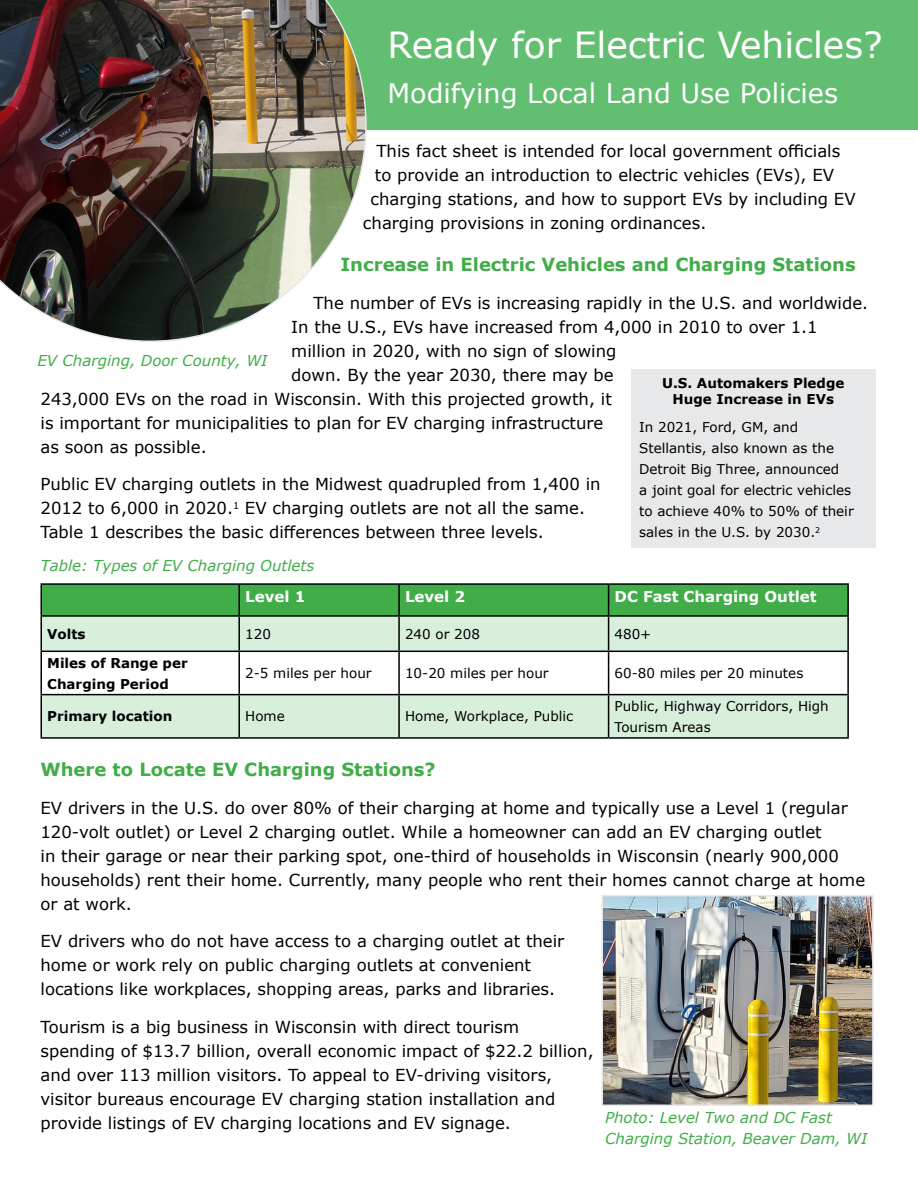
<style>
.page{position:relative;width:918px;height:1188px;background:#fff}
.page>*{position:absolute;margin:0;border:0;box-sizing:border-box;transform-origin:0 0}
.t1{font:36px "Verdana";color:#fff}
.t2{font:27px "Verdana";color:#fff}
.t3{font:700 18px "Verdana";color:#41ad49}
.t4{font:16.5px/24px "Verdana";color:#000}
.t5{font:italic 15px/21px "Verdana";color:#41ad49}
.t6{font:700 15px "Verdana";color:#fff}
.t7{font:13.5px/21px "Verdana";color:#000}
.t8{font:700 13.5px/21px "Verdana";color:#000}
</style>
<div class="page">
<div style="left:0;top:0;width:918px;height:130px;background:#62be71"></div>
<div style="left:42px;top:585px;width:805px;height:30px;background:#41ad49"></div>
<svg style="left:42px;top:617px;width:805px;height:120px;fill:#d8efdc"></svg>
<hr style="left:40px;top:583px;width:199px;height:2px;background:#000">
<hr style="left:40px;top:585px;width:2px;height:30px;background:#000">
<hr style="left:239px;top:583px;width:160px;height:2px;background:#000">
<hr style="left:238px;top:585px;width:2px;height:30px;background:#000">
<hr style="left:399px;top:583px;width:210px;height:2px;background:#000">
<hr style="left:398px;top:585px;width:2px;height:30px;background:#000">
<hr style="left:609px;top:583px;width:240px;height:2px;background:#000">
<hr style="left:608px;top:585px;width:1px;height:30px;background:#000">
<hr style="left:847px;top:585px;width:2px;height:30px;background:#000">
<hr style="left:40px;top:615px;width:199px;height:2px;background:#000">
<hr style="left:40px;top:617px;width:2px;height:34px;background:#000">
<hr style="left:239px;top:615px;width:160px;height:2px;background:#000">
<hr style="left:238px;top:617px;width:2px;height:34px;background:#000">
<hr style="left:399px;top:615px;width:210px;height:2px;background:#000">
<hr style="left:398px;top:617px;width:2px;height:34px;background:#000">
<hr style="left:609px;top:615px;width:240px;height:2px;background:#000">
<hr style="left:608px;top:617px;width:1px;height:34px;background:#000">
<hr style="left:847px;top:617px;width:2px;height:34px;background:#000">
<hr style="left:40px;top:651px;width:199px;height:1px;background:#000">
<hr style="left:40px;top:652px;width:2px;height:42px;background:#000">
<hr style="left:239px;top:651px;width:160px;height:1px;background:#000">
<hr style="left:238px;top:652px;width:2px;height:42px;background:#000">
<hr style="left:399px;top:651px;width:210px;height:1px;background:#000">
<hr style="left:398px;top:652px;width:2px;height:42px;background:#000">
<hr style="left:609px;top:651px;width:240px;height:1px;background:#000">
<hr style="left:608px;top:652px;width:1px;height:42px;background:#000">
<hr style="left:847px;top:652px;width:2px;height:42px;background:#000">
<hr style="left:40px;top:694px;width:199px;height:1px;background:#000">
<hr style="left:40px;top:695px;width:2px;height:42px;background:#000">
<hr style="left:239px;top:694px;width:160px;height:1px;background:#000">
<hr style="left:238px;top:695px;width:2px;height:42px;background:#000">
<hr style="left:399px;top:694px;width:210px;height:1px;background:#000">
<hr style="left:398px;top:695px;width:2px;height:42px;background:#000">
<hr style="left:609px;top:694px;width:240px;height:1px;background:#000">
<hr style="left:608px;top:695px;width:1px;height:42px;background:#000">
<hr style="left:847px;top:695px;width:2px;height:42px;background:#000">
<hr style="left:40px;top:737px;width:199px;height:2px;background:#000">
<hr style="left:239px;top:737px;width:160px;height:2px;background:#000">
<hr style="left:399px;top:737px;width:210px;height:2px;background:#000">
<hr style="left:609px;top:737px;width:240px;height:2px;background:#000">
<img style="left:0;top:0;width:367px;height:342px">
<div style="left:632px;top:370px;width:244px;height:178px;background:#e7e8e9"></div>
<img style="left:605px;top:898px;width:266px;height:205px">
<div style="left:602px;top:895px;width:272px;height:211px;border:2px solid #e7e8e9"></div>
<h1 class="t1" style="left:388px;top:20px;width:497px">Ready for Electric Vehicles?</h1>
<h2 class="t2" style="left:388px;top:75px;width:452px">Modifying Local Land Use Policies</h2>
<p class="t4" style="left:376px;top:139px;width:465px">This fact sheet is intended for local government officials</p>
<p class="t4" style="left:375px;top:163px;width:461px">to provide an introduction to electric vehicles (EVs), EV</p>
<p class="t4" style="left:370px;top:187px;width:487px">charging stations, and how to support EVs by including EV</p>
<p class="t4" style="left:363px;top:211px;width:345px">charging provisions in zoning ordinances.</p>
<p class="t3" style="left:340px;top:252px;width:517px">Increase in Electric Vehicles and Charging Stations</p>
<p class="t4" style="left:314px;top:291px;width:556px">The number of EVs is increasing rapidly in the U.S. and worldwide.</p>
<p class="t4" style="left:291px;top:315px;width:528px">In the U.S., EVs have increased from 4,000 in 2010 to over 1.1</p>
<p class="t4" style="left:291px;top:339px;width:327px">million in 2020, with no sign of slowing</p>
<p class="t4" style="left:291px;top:363px;width:324px">down. By the year 2030, there may be</p>
<p class="t4" style="left:41px;top:387px;width:573px">243,000 EVs on the road in Wisconsin. With this projected growth, it</p>
<p class="t4" style="left:41px;top:411px;width:564px">is important for municipalities to plan for EV charging infrastructure</p>
<p class="t4" style="left:41px;top:435px;width:168px">as soon as possible.</p>
<p class="t4" style="left:40px;top:472px;width:562px">Public EV charging outlets in the Midwest quadrupled from 1,400 in<br>2012 to 6,000 in 2020.<sup>1</sup> EV charging outlets are not all the same.<br>Table 1 describes the basic differences between three levels.</p>
<p class="t5" style="left:40px;top:555px;width:275px">Table: Types of EV Charging Outlets</p>
<p class="t6" style="left:245px;top:585px;width:62px">Level 1</p>
<p class="t6" style="left:405px;top:585px;width:62px">Level 2</p>
<p class="t6" style="left:615px;top:585px;width:204px">DC Fast Charging Outlet</p>
<p class="t8" style="left:47px;top:623px;width:40px">Volts</p>
<p class="t7" style="left:245px;top:623px;width:27px">120</p>
<p class="t7" style="left:405px;top:623px;width:76px">240 or 208</p>
<p class="t7" style="left:615px;top:623px;width:38px">480+</p>
<p class="t8" style="left:47px;top:652px;width:142px">Miles of Range per<br>Charging Period</p>
<p class="t7" style="left:245px;top:663px;width:128px">2-5 miles per hour</p>
<p class="t7" style="left:405px;top:663px;width:145px">10-20 miles per hour</p>
<p class="t7" style="left:615px;top:663px;width:190px">60-80 miles per 20 minutes</p>
<p class="t8" style="left:47px;top:706px;width:127px">Primary location</p>
<p class="t7" style="left:245px;top:706px;width:41px">Home</p>
<p class="t7" style="left:405px;top:706px;width:170px">Home, Workplace, Public</p>
<p class="t7" style="left:615px;top:695px;width:216px">Public, Highway Corridors, High<br>Tourism Areas</p>
<p class="t3" style="left:40px;top:757px;width:397px">Where to Locate EV Charging Stations?</p>
<p class="t4" style="left:40px;top:796px;width:826px">EV drivers in the U.S. do over 80% of their charging at home and typically use a Level 1 (regular 120-volt outlet) or Level 2 charging outlet. While a homeowner can add an EV charging outlet<br>in their garage or near their parking spot, one-third of households in Wisconsin (nearly 900,000 households) rent their home. Currently, many people who rent their homes cannot charge at home or at work.</p>
<p class="t4" style="left:40px;top:929px;width:525px">EV drivers who do not have access to a charging outlet at their home or work rely on public charging outlets at convenient locations like workplaces, shopping areas, parks and libraries.</p>
<p class="t4" style="left:40px;top:1015px;width:555px">Tourism is a big business in Wisconsin with direct tourism spending of $13.7 billion, overall economic impact of $22.2 billion, and over 113 million visitors. To appeal to EV-driving visitors, visitor bureaus encourage EV charging station installation and provide listings of EV charging locations and EV signage.</p>
<p class="t5" style="left:38px;top:350px;width:232px">EV Charging, Door County, WI</p>
<p class="t8" style="left:662px;top:375px;width:184px;line-height:16.2px;text-align:center">U.S. Automakers Pledge<br>Huge Increase in EVs</p>
<p class="t7" style="left:639px;top:417px;width:216px">In 2021, Ford, GM, and<br>Stellantis, also known as the<br>Detroit Big Three, announced<br>a joint goal for electric vehicles to achieve 40% to 50% of their sales in the U.S. by 2030.<sup>2</sup></p>
<p class="t5" style="left:605px;top:1107px;width:264px">Photo: Level Two and DC Fast<br>Charging Station, Beaver Dam, WI</p>
</div>
